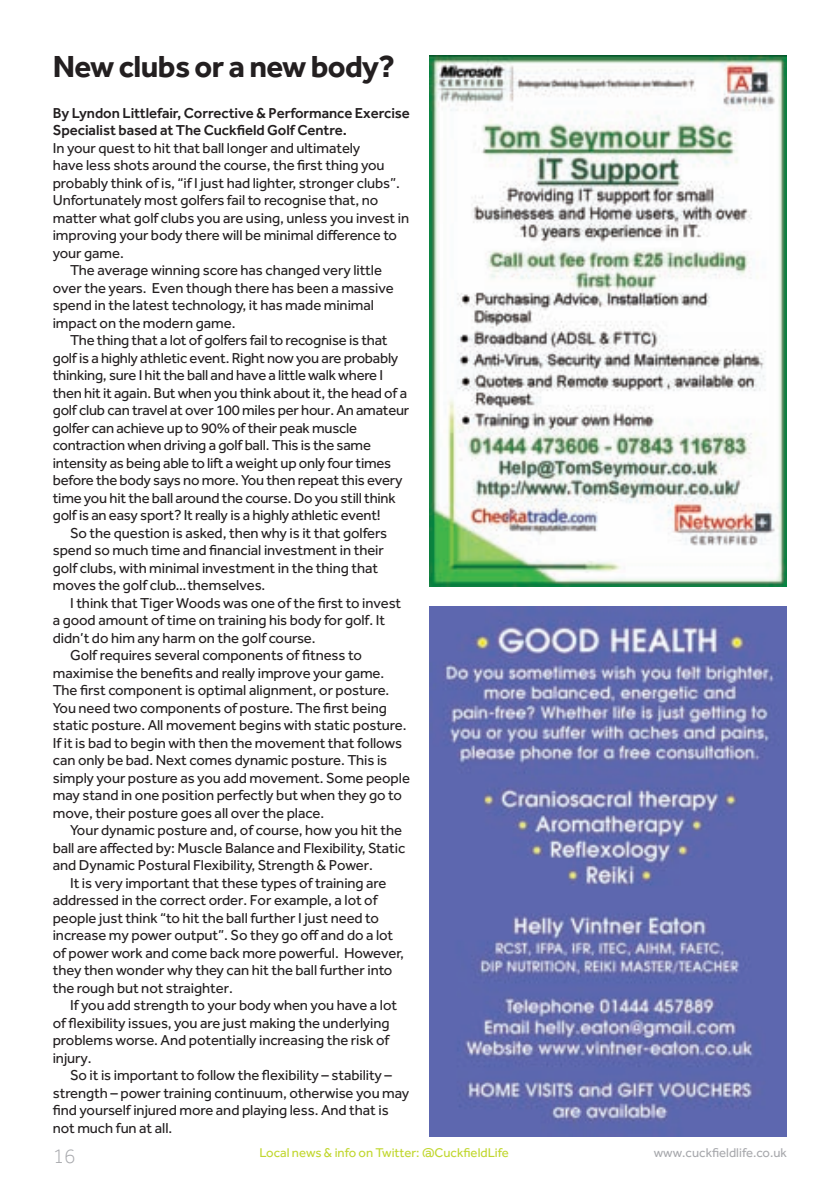
<style>
.page{position:relative;width:840px;height:1190px;background:#fff}
.page>*{position:absolute;margin:0;border:0;box-sizing:border-box;transform-origin:0 0}
.t1{font:700 31.5px "Effra";letter-spacing:-.02em;color:#231f20}
.t2{font:300 21px "Effra";color:#a8a9ad}
.t3{font:14.88px "Effra";letter-spacing:-.005em;color:#231f20}
.t4{font:500 14.88px/17.5px "Effra";letter-spacing:-.005em;color:#231f20}
.t5{font:13.12px "Effra";color:#c1d72f}
.t6{font:13.12px "Effra";color:#a8a9ad}
</style>
<div class="page">
<img style="left:430px;top:56px;width:357px;height:530px">
<img style="left:430px;top:606px;width:357px;height:530px">
<h1 class="t1" style="left:53px;top:47px;width:344px">New clubs or a new body?</h1>
<p class="t4" style="left:53px;top:104px;width:359px">By Lyndon Littlefair, Corrective &amp; Performance Exercise<br>Specialist based at The Cuckfield Golf Centre.</p>
<p class="t3" style="left:53px;top:139px;width:309px">In your quest to hit that ball longer and ultimately</p>
<p class="t3" style="left:53px;top:157px;width:333px">have less shots around the course, the first thing you</p>
<p class="t3" style="left:53px;top:174px;width:349px">probably think of is, “if I just had lighter, stronger clubs”.</p>
<p class="t3" style="left:53px;top:192px;width:327px">Unfortunately most golfers fail to recognise that, no</p>
<p class="t3" style="left:53px;top:209px;width:358px">matter what golf clubs you are using, unless you invest in</p>
<p class="t3" style="left:53px;top:227px;width:346px">improving your body there will be minimal difference to</p>
<p class="t3" style="left:53px;top:244px;width:73px">your game.</p>
<p class="t3" style="left:70px;top:262px;width:313px">The average winning score has changed very little</p>
<p class="t3" style="left:53px;top:279px;width:342px">over the years. Even though there has been a massive</p>
<p class="t3" style="left:53px;top:297px;width:323px">spend in the latest technology, it has made minimal</p>
<p class="t3" style="left:53px;top:314px;width:184px">impact on the modern game.</p>
<p class="t3" style="left:70px;top:332px;width:319px">The thing that a lot of golfers fail to recognise is that</p>
<p class="t3" style="left:53px;top:349px;width:347px">golf is a highly athletic event. Right now you are probably</p>
<p class="t3" style="left:53px;top:367px;width:332px">thinking, sure I hit the ball and have a little walk where I</p>
<p class="t3" style="left:53px;top:384px;width:356px">then hit it again. But when you think about it, the head of a</p>
<p class="t3" style="left:53px;top:402px;width:358px">golf club can travel at over 100 miles per hour. An amateur</p>
<p class="t3" style="left:53px;top:419px;width:306px">golfer can achieve up to 90% of their peak muscle</p>
<p class="t3" style="left:53px;top:437px;width:320px">contraction when driving a golf ball. This is the same</p>
<p class="t3" style="left:53px;top:454px;width:340px">intensity as being able to lift a weight up only four times</p>
<p class="t3" style="left:53px;top:472px;width:351px">before the body says no more. You then repeat this every</p>
<p class="t3" style="left:53px;top:489px;width:344px">time you hit the ball around the course. Do you still think</p>
<p class="t3" style="left:53px;top:506px;width:330px">golf is an easy sport? It really is a highly athletic event!</p>
<p class="t3" style="left:70px;top:524px;width:319px">So the question is asked, then why is it that golfers</p>
<p class="t3" style="left:53px;top:541px;width:333px">spend so much time and financial investment in their</p>
<p class="t3" style="left:53px;top:559px;width:327px">golf clubs, with minimal investment in the thing that</p>
<p class="t3" style="left:53px;top:576px;width:214px">moves the golf club…themselves.</p>
<p class="t3" style="left:70px;top:594px;width:333px">I think that Tiger Woods was one of the first to invest</p>
<p class="t3" style="left:53px;top:611px;width:334px">a good amount of time on training his body for golf. It</p>
<p class="t3" style="left:53px;top:629px;width:264px">didn’t do him any harm on the golf course.</p>
<p class="t3" style="left:70px;top:646px;width:293px">Golf requires several components of fitness to</p>
<p class="t3" style="left:53px;top:664px;width:333px">maximise the benefits and really improve your game.</p>
<p class="t3" style="left:53px;top:681px;width:338px">The first component is optimal alignment, or posture.</p>
<p class="t3" style="left:53px;top:699px;width:336px">You need two components of posture. The first being</p>
<p class="t3" style="left:53px;top:716px;width:355px">static posture. All movement begins with static posture.</p>
<p class="t3" style="left:53px;top:734px;width:351px">If it is bad to begin with then the movement that follows</p>
<p class="t3" style="left:53px;top:751px;width:336px">can only be bad. Next comes dynamic posture. This is</p>
<p class="t3" style="left:53px;top:769px;width:359px">simply your posture as you add movement. Some people</p>
<p class="t3" style="left:53px;top:786px;width:351px">may stand in one position perfectly but when they go to</p>
<p class="t3" style="left:53px;top:804px;width:273px">move, their posture goes all over the place.</p>
<p class="t3" style="left:70px;top:821px;width:333px">Your dynamic posture and, of course, how you hit the</p>
<p class="t3" style="left:53px;top:839px;width:354px">ball are affected by: Muscle Balance and Flexibility, Static</p>
<p class="t3" style="left:53px;top:856px;width:322px">and Dynamic Postural Flexibility, Strength &amp; Power.</p>
<p class="t3" style="left:70px;top:874px;width:318px">It is very important that these types of training are</p>
<p class="t3" style="left:53px;top:891px;width:326px">addressed in the correct order. For example, a lot of</p>
<p class="t3" style="left:53px;top:909px;width:328px">people just think “to hit the ball further I just need to</p>
<p class="t3" style="left:53px;top:926px;width:342px">increase my power output”. So they go off and do a lot</p>
<p class="t3" style="left:53px;top:944px;width:353px">of power work and come back more powerful. However,</p>
<p class="t3" style="left:53px;top:961px;width:341px">they then wonder why they can hit the ball further into</p>
<p class="t3" style="left:53px;top:979px;width:182px">the rough but not straighter.</p>
<p class="t3" style="left:70px;top:996px;width:328px">If you add strength to your body when you have a lot</p>
<p class="t3" style="left:53px;top:1014px;width:338px">of flexibility issues, you are just making the underlying</p>
<p class="t3" style="left:53px;top:1031px;width:338px">problems worse. And potentially increasing the risk of</p>
<p class="t3" style="left:53px;top:1049px;width:41px">injury.</p>
<p class="t3" style="left:70px;top:1066px;width:323px">So it is important to follow the flexibility – stability –</p>
<p class="t3" style="left:53px;top:1084px;width:358px">strength – power training continuum, otherwise you may</p>
<p class="t3" style="left:53px;top:1101px;width:337px">find yourself injured more and playing less. And that is</p>
<p class="t3" style="left:53px;top:1119px;width:121px">not much fun at all.</p>
<h2 class="t2" style="left:53px;top:1144px;width:24px">16</h2>
<p class="t5" style="left:259px;top:1145px;width:251px">Local news &amp; info on Twitter: @CuckfieldLife</p>
<p class="t6" style="left:654px;top:1145px;width:135px">www.cuckfieldlife.co.uk</p>
</div>
